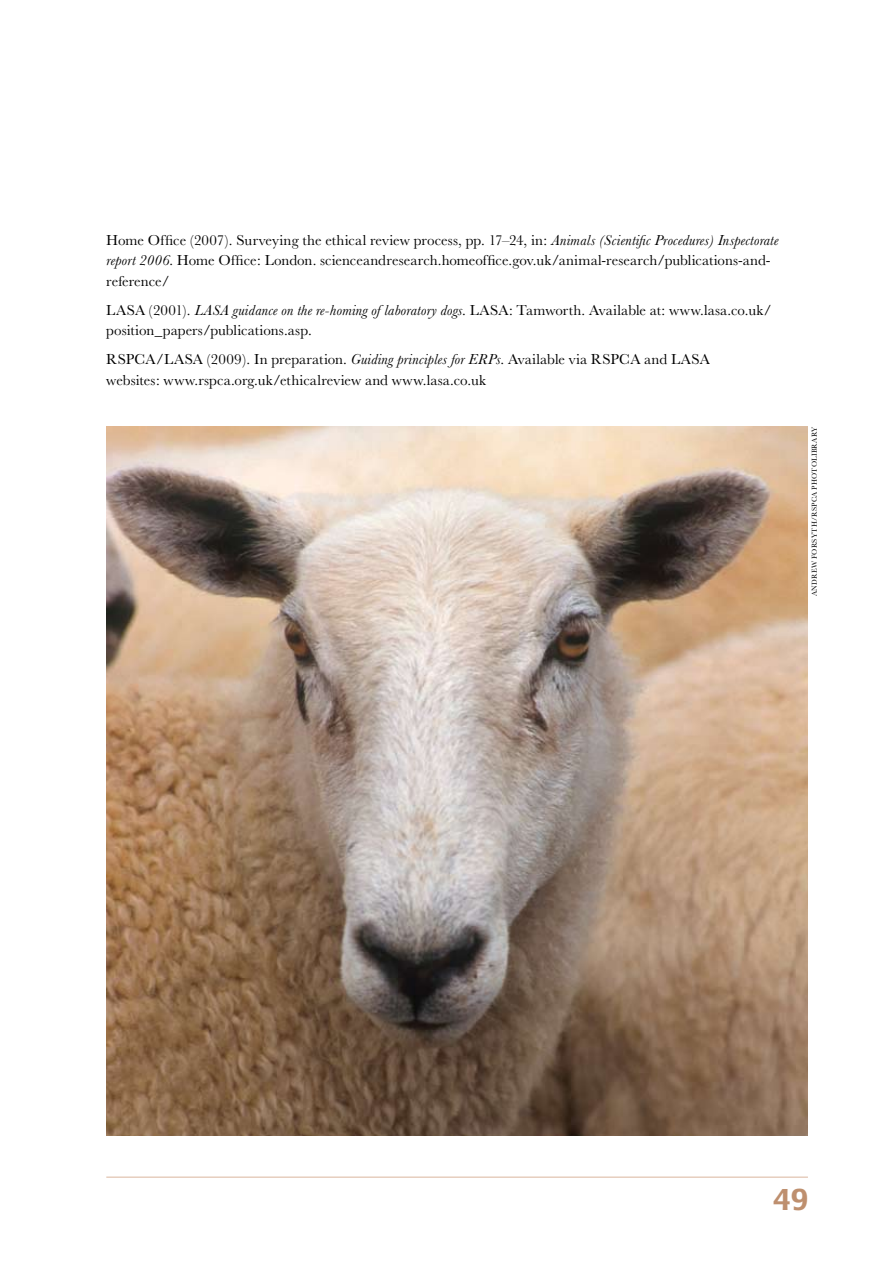
<style>
.page{position:relative;width:893px;height:1263px;background:#fff}
.page>*{position:absolute;margin:0;border:0;box-sizing:border-box;transform-origin:0 0}
.t1{font:700 condensed 31.5px "Lesmore";color:#be8f6e}
.t2{font:15px/20.2px "Baskerville";letter-spacing:.005em;color:#000}
.t3{font:7.5px "Baskerville";letter-spacing:.04em;color:#000}
.s1{font-style:italic}
</style>
<div class="page">
<hr style="left:106px;top:1176px;width:702px;height:2px;background:#debda8">
<img style="left:106px;top:427px;width:702px;height:708px">
<p class="t2" style="left:106px;top:230px;width:673px">Home Office (2007). Surveying the ethical review process, pp. 17–24, in: <span class="s1">Animals (Scientific Procedures) Inspectorate report 2006.</span> Home Office: London. scienceandresearch.homeoffice.gov.uk/animal-research/publications-and&shy;reference/</p>
<p class="t2" style="left:106px;top:300px;width:667px">LASA (2001). <span class="s1">LASA guidance on the re-homing of laboratory dogs</span>. LASA: Tamworth. Available at: www.lasa.co.uk/ position_papers/publications.asp.</p>
<p class="t2" style="left:106px;top:349px;width:605px">RSPCA/LASA (2009). In preparation. <span class="s1">Guiding principles for ERPs</span>. Available via RSPCA and LASA websites: www.rspca.org.uk/ethicalreview and www.lasa.co.uk</p>
<p class="t3" style="left:810px;top:596px;width:171px;rotate:-90deg">Andrew Forsyth/RSPCA photolibrary</p>
<h1 class="t1" style="left:774px;top:1181px;width:35px">49</h1>
</div>
